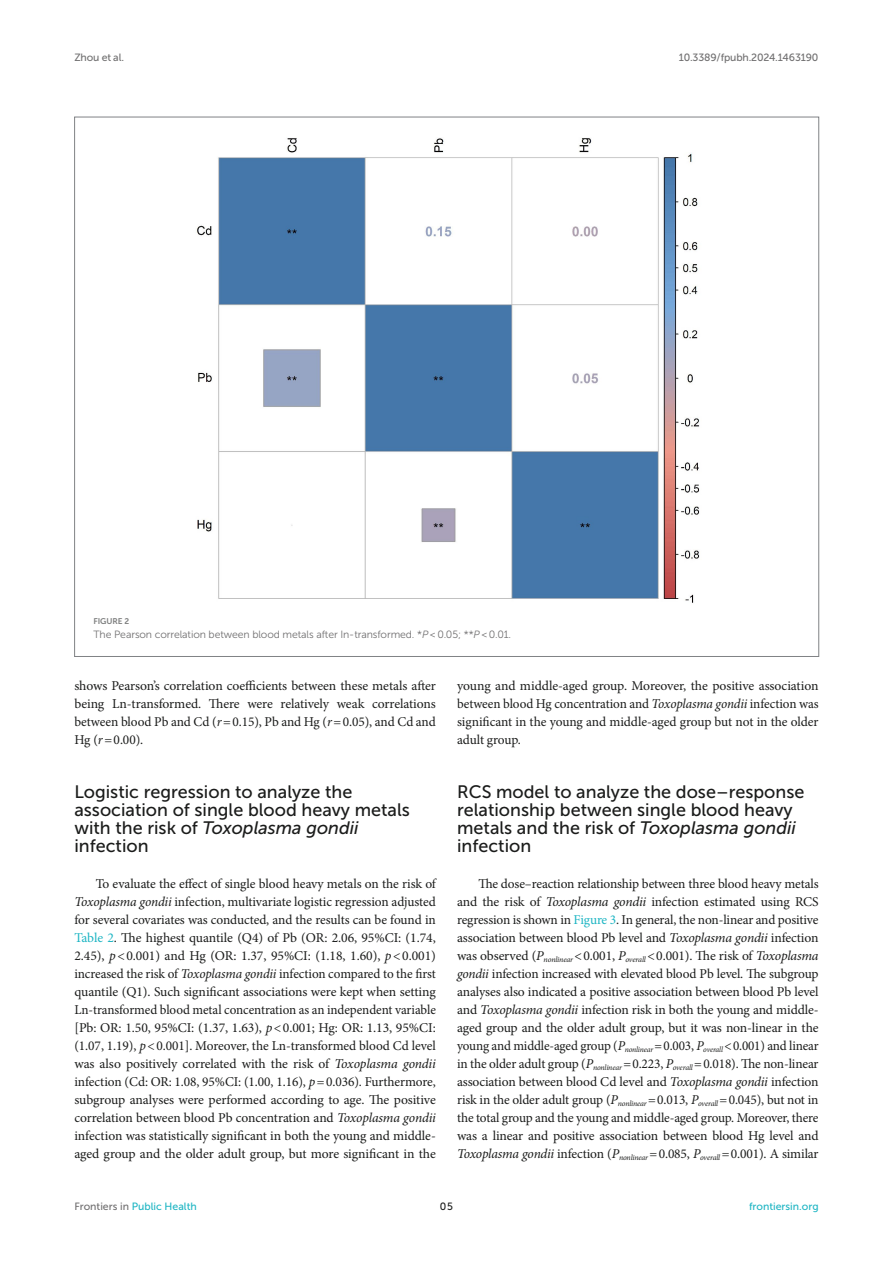
<style>
.page{position:relative;width:893px;height:1263px;background:#fff}
.page>*{position:absolute;margin:0;border:0;box-sizing:border-box;transform-origin:0 0}
.HEAD_2{font:18px/18px "Museo Sans 500";color:#1b1c1b}
.TEXT{font:13.5px/18px "Minion Pro";letter-spacing:-.01em;color:#1b1c1b;text-align:justify}
.FIG_LEG{font:10.5px "Museo Sans 300";letter-spacing:-.01em;color:#706f70}
.t1{font:10.5px "Museo Sans 500";color:#1db5c3}
.t2{font:10.5px "Museo Sans 500";letter-spacing:-.015em;color:#706f70}
.t3{font:10.5px "Museo Sans 500";color:#1b1c1b}
.FIG_HD{font:8.25px "Museo Sans 700";letter-spacing:-.01em;color:#7e7f7f}
.s1{font-style:italic}
.s2{color:#1db5c3}
.s3{color:#706f70}
</style>
<div class="page">
<img style="left:196px;top:138px;width:504px;height:465px">
<p class="t2" style="left:74px;top:51px;width:51px">Zhou et al.</p>
<p class="t2" style="left:679px;top:51px;width:141px">10.3389/fpubh.2024.1463190</p>
<p class="FIG_HD" style="left:94px;top:617px;width:37px">FIGURE 2</p>
<p class="FIG_LEG" style="left:94px;top:628px;width:419px">The Pearson correlation between blood metals after In-transformed. *<span class="s1">P</span> &lt; 0.05; **<span class="s1">P</span> &lt; 0.01.</p>
<p class="TEXT" style="left:74px;top:677px;width:363px">shows Pearson’s correlation coefficients between these metals after being Ln-transformed. There were relatively weak correlations between blood Pb and Cd (<span class="s1">r</span>=0.15), Pb and Hg (<span class="s1">r</span>=0.05), and Cd and Hg (<span class="s1">r</span>=0.00).</p>
<p class="HEAD_2" style="left:74px;top:783px;width:337px">Logistic regression to analyze the association of single blood heavy metals with the risk of <span class="s1">Toxoplasma gondii </span>infection</p>
<p class="TEXT" style="left:74px;top:875px;width:363px;text-indent:21px">To evaluate the effect of single blood heavy metals on the risk of <span class="s1">Toxoplasma gondii</span> infection, multivariate logistic regression adjusted for several covariates was conducted, and the results can be found in <span class="s2">Table 2</span>. The highest quantile (Q4) of Pb (OR: 2.06, 95%CI: (1.74, 2.45), <span class="s1">p</span>&lt;0.001) and Hg (OR: 1.37, 95%CI: (1.18, 1.60), <span class="s1">p</span>&lt;0.001) increased the risk of <span class="s1">Toxoplasma gondii</span> infection compared to the first quantile (Q1). Such significant associations were kept when setting Ln-transformed blood metal concentration as an independent variable [Pb: OR: 1.50, 95%CI: (1.37, 1.63), <span class="s1">p</span>&lt;0.001; Hg: OR: 1.13, 95%CI: (1.07, 1.19), <span class="s1">p</span>&lt;0.001]. Moreover, the Ln-transformed blood Cd level was also positively correlated with the risk of <span class="s1">Toxoplasma gondii </span>infection (Cd: OR: 1.08, 95%CI: (1.00, 1.16), <span class="s1">p</span>=0.036). Furthermore, subgroup analyses were performed according to age. The positive correlation between blood Pb concentration and <span class="s1">Toxoplasma gondii </span>infection was statistically significant in both the young and middle&shy;aged group and the older adult group, but more significant in the</p>
<p class="TEXT" style="left:457px;top:677px;width:363px">young and middle-aged group. Moreover, the positive association between blood Hg concentration and <span class="s1">Toxoplasma gondii</span> infection was significant in the young and middle-aged group but not in the older adult group.</p>
<p class="HEAD_2" style="left:457px;top:783px;width:349px">RCS model to analyze the dose–response relationship between single blood heavy metals and the risk of <span class="s1">Toxoplasma gondii </span>infection</p>
<p class="TEXT" style="left:457px;top:875px;width:363px;text-indent:21px">The dose–reaction relationship between three blood heavy metals and the risk of <span class="s1">Toxoplasma gondii</span> infection estimated using RCS regression is shown in <span class="s2">Figure 3</span>. In general, the non-linear and positive association between blood Pb level and <span class="s1">Toxoplasma gondii</span> infection was observed (<span class="s1">P</span><sub>nonlinear</sub> &lt;0.001, <span class="s1">P</span><sub>overall</sub> &lt;0.001). The risk of <span class="s1">Toxoplasma gondii</span> infection increased with elevated blood Pb level. The subgroup analyses also indicated a positive association between blood Pb level and <span class="s1">Toxoplasma gondii</span> infection risk in both the young and middle&shy;aged group and the older adult group, but it was non-linear in the young and middle-aged group (<span class="s1">P</span><sub>nonlinear</sub> =0.003, <span class="s1">P</span><sub>overall</sub> &lt;0.001) and linear in the older adult group (<span class="s1">P</span><sub>nonlinear</sub> =0.223, <span class="s1">P</span><sub>overall</sub> =0.018). The non-linear association between blood Cd level and <span class="s1">Toxoplasma gondii</span> infection risk in the older adult group (<span class="s1">P</span><sub>nonlinear</sub> =0.013, <span class="s1">P</span><sub>overall</sub> =0.045), but not in the total group and the young and middle-aged group. Moreover, there was a linear and positive association between blood Hg level and <span class="s1">Toxoplasma gondii</span> infection (<span class="s1">P</span><sub>nonlinear</sub> =0.085, <span class="s1">P</span><sub>overall</sub> =0.001). A similar</p>
<p class="t1" style="left:74px;top:1200px;width:124px"><span class="s3">Frontiers in</span> Public Health</p>
<p class="t3" style="left:440px;top:1200px;width:14px">05</p>
<p class="t1" style="left:749px;top:1200px;width:71px">frontiersin.org</p>
</div>
